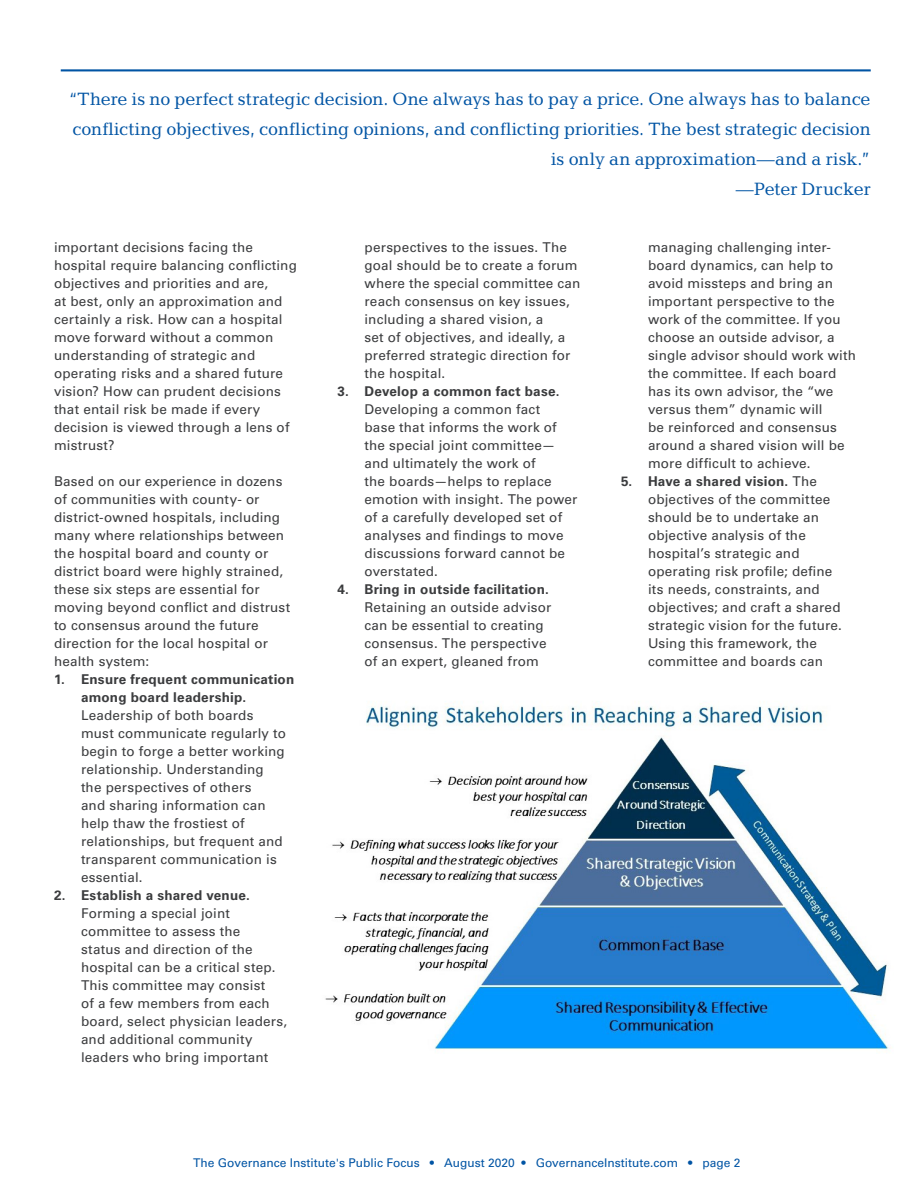
<style>
.page{position:relative;width:918px;height:1188px;background:#fff}
.page>*{position:absolute;margin:0;border:0;box-sizing:border-box;transform-origin:0 0}
.pullquote{font:18px/30px "Candida Std";color:#0054a4;text-align:right}
.Bullet_points{font:13.5px/18px "Univers LT Std";letter-spacing:.01em;color:#3b3c3e}
.t1{font:12px "Univers LT Std";color:#0054a4}
.s1{font-weight:700}
</style>
<div class="page">
<hr style="left:61px;top:69px;width:810px;height:2px;background:#0054a4">
<img style="left:325px;top:703px;width:564px;height:347px">
<p class="pullquote" style="left:68px;top:84px;width:804px">“There is no perfect strategic decision. One always has to pay a price. One always has to balance conflicting objectives, conflicting opinions, and conflicting priorities. The best strategic decision is only an approximation—and a risk.”<br>—Peter Drucker</p>
<p class="Bullet_points" style="left:54px;top:238px;width:245px">important decisions facing the hospital require balancing conflicting objectives and priorities and are,<br>at best, only an approximation and certainly a risk. How can a hospital move forward without a common understanding of strategic and operating risks and a shared future vision? How can prudent decisions that entail risk be made if every decision is viewed through a lens of mistrust?</p>
<p class="Bullet_points" style="left:54px;top:472px;width:238px">Based on our experience in dozens of communities with county- or district-owned hospitals, including many where relationships between the hospital board and county or district board were highly strained, these six steps are essential for moving beyond conflict and distrust to consensus around the future direction for the local hospital or health system:</p>
<p class="Bullet_points" style="left:81px;top:670px;width:215px;text-indent:-27px"><span class="s1">1. Ensure frequent communication among board leadership.<br></span>Leadership of both boards<br>must communicate regularly to begin to forge a better working relationship. Understanding<br>the perspectives of others<br>and sharing information can help thaw the frostiest of relationships, but frequent and transparent communication is essential.</p>
<p class="Bullet_points" style="left:81px;top:886px;width:208px;text-indent:-27px"><span class="s1">2. Establish a shared venue.<br></span>Forming a special joint committee to assess the<br>status and direction of the hospital can be a critical step.<br>This committee may consist<br>of a few members from each board, select physician leaders, and additional community leaders who bring important</p>
<p class="Bullet_points" style="left:364px;top:238px;width:217px">perspectives to the issues. The goal should be to create a forum where the special committee can reach consensus on key issues, including a shared vision, a<br>set of objectives, and ideally, a preferred strategic direction for the hospital.</p>
<p class="Bullet_points" style="left:364px;top:382px;width:214px;text-indent:-27px"><span class="s1">3. Develop a common fact base.<br></span>Developing a common fact<br>base that informs the work of the special joint committee— and ultimately the work of<br>the boards—helps to replace emotion with insight. The power of a carefully developed set of analyses and findings to move discussions forward cannot be overstated.</p>
<p class="Bullet_points" style="left:364px;top:580px;width:188px;text-indent:-27px"><span class="s1">4. Bring in outside facilitation.<br></span>Retaining an outside advisor can be essential to creating consensus. The perspective of an expert, gleaned from</p>
<p class="Bullet_points" style="left:648px;top:238px;width:210px">managing challenging inter&shy;board dynamics, can help to avoid missteps and bring an important perspective to the work of the committee. If you choose an outside advisor, a single advisor should work with the committee. If each board has its own advisor, the “we versus them” dynamic will<br>be reinforced and consensus around a shared vision will be more difficult to achieve.</p>
<p class="Bullet_points" style="left:648px;top:472px;width:195px;text-indent:-27px"><span class="s1">5. Have a shared vision.</span> The objectives of the committee should be to undertake an objective analysis of the hospital’s strategic and operating risk profile; define its needs, constraints, and objectives; and craft a shared strategic vision for the future.<br>Using this framework, the committee and boards can</p>
<p class="t1" style="left:193px;top:1156px;width:549px">The Governance Institute's Public Focus • August 2020 • GovernanceInstitute.com • page 2</p>
</div>
